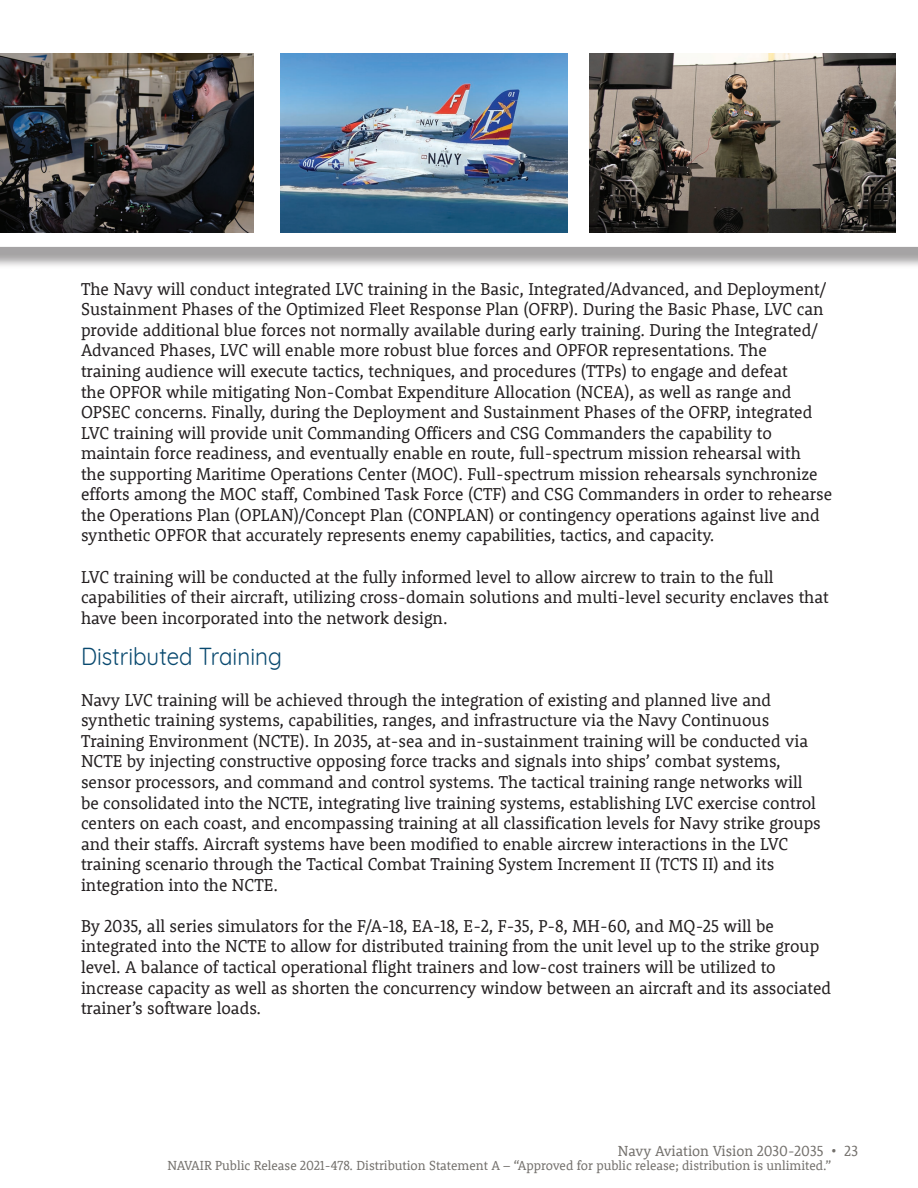
<style>
.page{position:relative;width:918px;height:1188px;background:#fff}
.page>*{position:absolute;margin:0;border:0;box-sizing:border-box;transform-origin:0 0}
.t1{font:24px "Quicksand";color:#09496f;scale:.93 1}
.t2{font:17.7px/20.5px "Rooney";color:#231f20;scale:.93 1}
.t3{font:15px "Rooney";color:#73706c;scale:.93 1}
.t4{font:13.5px "Rooney";color:#73706c;scale:.93 1}
</style>
<div class="page">
<div style="left:0;top:45px;width:918px;height:224px;background:#231f20;opacity:.75"></div>
<svg style="left:0;top:45px;width:918px;height:202px"></svg>
<img style="left:281px;top:54px;width:286px;height:178px">
<img style="left:590px;top:54px;width:306px;height:178px">
<img style="left:0;top:54px;width:254px;height:178px">
<p class="t2" style="left:81px;top:278px;width:809px">The Navy will conduct integrated LVC training in the Basic, Integrated/Advanced, and Deployment/ Sustainment Phases of the Optimized Fleet Response Plan (OFRP). During the Basic Phase, LVC can provide additional blue forces not normally available during early training. During the Integrated/ Advanced Phases, LVC will enable more robust blue forces and OPFOR representations. The<br>training audience will execute tactics, techniques, and procedures (TTPs) to engage and defeat<br>the OPFOR while mitigating Non-Combat Expenditure Allocation (NCEA), as well as range and OPSEC concerns. Finally, during the Deployment and Sustainment Phases of the OFRP, integrated LVC training will provide unit Commanding Officers and CSG Commanders the capability to maintain force readiness, and eventually enable en route, full-spectrum mission rehearsal with<br>the supporting Maritime Operations Center (MOC). Full-spectrum mission rehearsals synchronize efforts among the MOC staff, Combined Task Force (CTF) and CSG Commanders in order to rehearse the Operations Plan (OPLAN)/Concept Plan (CONPLAN) or contingency operations against live and synthetic OPFOR that accurately represents enemy capabilities, tactics, and capacity.</p>
<p class="t2" style="left:81px;top:566px;width:806px">LVC training will be conducted at the fully informed level to allow aircrew to train to the full capabilities of their aircraft, utilizing cross-domain solutions and multi-level security enclaves that have been incorporated into the network design.</p>
<h1 class="t1" style="left:81px;top:638px;width:217px">Distributed Training</h1>
<p class="t2" style="left:81px;top:689px;width:797px">Navy LVC training will be achieved through the integration of existing and planned live and synthetic training systems, capabilities, ranges, and infrastructure via the Navy Continuous Training Environment (NCTE). In 2035, at-sea and in-sustainment training will be conducted via NCTE by injecting constructive opposing force tracks and signals into ships’ combat systems, sensor processors, and command and control systems. The tactical training range networks will be consolidated into the NCTE, integrating live training systems, establishing LVC exercise control centers on each coast, and encompassing training at all classification levels for Navy strike groups and their staffs. Aircraft systems have been modified to enable aircrew interactions in the LVC training scenario through the Tactical Combat Training System Increment II (TCTS II) and its integration into the NCTE.</p>
<p class="t2" style="left:81px;top:915px;width:808px">By 2035, all series simulators for the F/A-18, EA-18, E-2, F-35, P-8, MH-60, and MQ-25 will be integrated into the NCTE to allow for distributed training from the unit level up to the strike group level. A balance of tactical operational flight trainers and low-cost trainers will be utilized to increase capacity as well as shorten the concurrency window between an aircraft and its associated trainer’s software loads.</p>
<p class="t3" style="left:618px;top:1141px;width:260px">Navy Aviation Vision 2030-2035 • 23</p>
<p class="t4" style="left:167px;top:1156px;width:715px">NAVAIR Public Release 2021-478. Distribution Statement A – “Approved for public release; distribution is unlimited.”</p>
</div>
